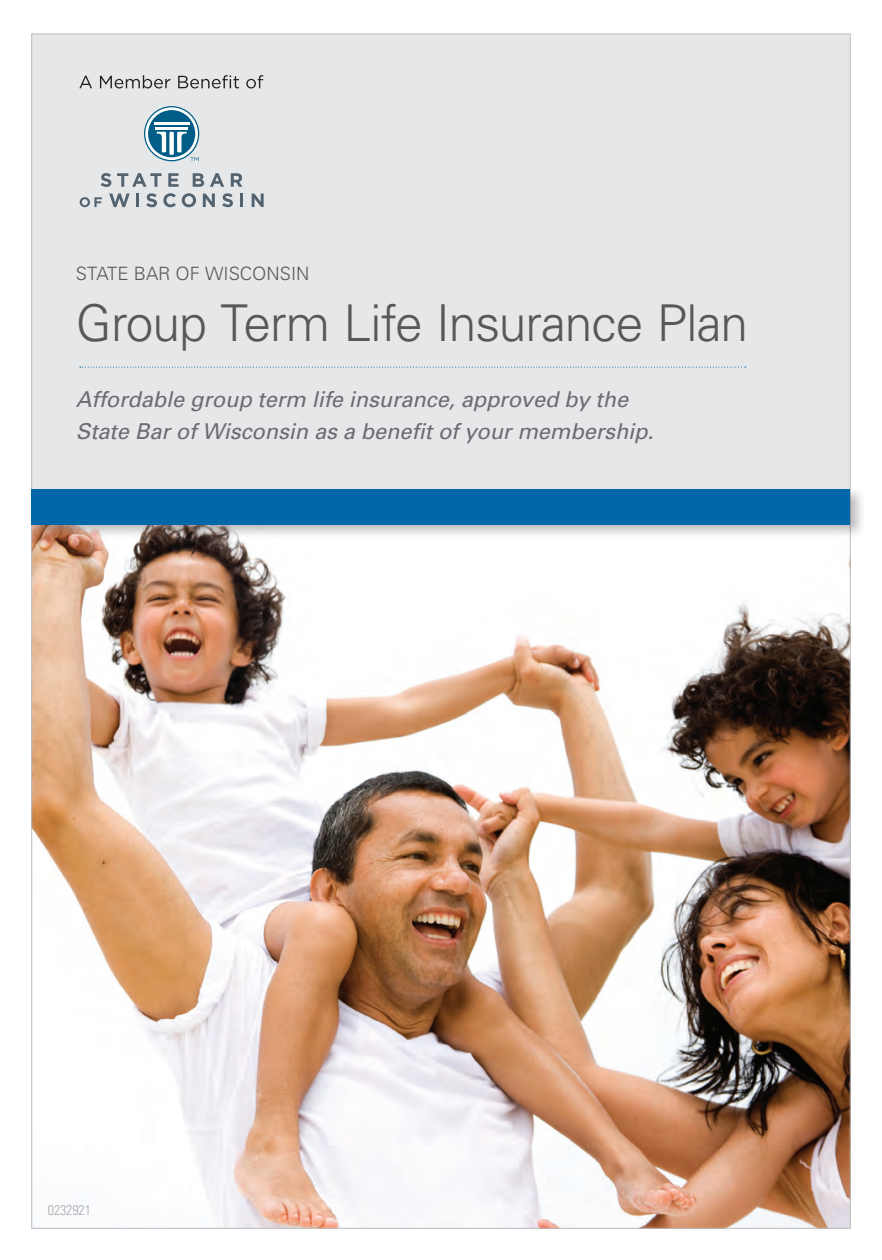
<style>
.page{position:relative;width:882px;height:1260px;background:#fff}
.page>*{position:absolute;margin:0;border:0;box-sizing:border-box;transform-origin:0 0}
.t1{font:300 50.75px "Univers";letter-spacing:-.02em;color:#57585a}
.t2{font:italic 21.88px/31.5px "Univers";letter-spacing:-.005em;color:#6c6d70}
.t3{font:300 18.38px "Univers";color:#57585a}
.t4{font:300 condensed 14px "Univers";letter-spacing:-.005em;color:#a8a9ad}
</style>
<div class="page">
<div style="left:32px;top:34px;width:818px;height:1194px;background:#e6e7e9"></div>
<img style="left:34px;top:540px;width:814px;height:686px">
<div style="left:28px;top:485px;width:838px;height:55px;background:#231f20;opacity:.3"></div>
<div style="left:32px;top:489px;width:818px;height:35px;background:#0068a9"></div>
<svg style="left:80px;top:367px;width:666px;height:1px"></svg>
<svg style="left:101px;top:173px;width:10px;height:14px"></svg>
<svg style="left:117px;top:173px;width:45px;height:14px"></svg>
<svg style="left:168px;top:173px;width:11px;height:14px"></svg>
<svg style="left:193px;top:173px;width:11px;height:14px"></svg>
<svg style="left:210px;top:173px;width:14px;height:14px"></svg>
<svg style="left:231px;top:173px;width:11px;height:14px"></svg>
<svg style="left:80px;top:197px;width:22px;height:10px"></svg>
<svg style="left:109px;top:193px;width:21px;height:14px"></svg>
<svg style="left:136px;top:194px;width:3px;height:13px"></svg>
<svg style="left:146px;top:193px;width:11px;height:14px"></svg>
<svg style="left:163px;top:193px;width:13px;height:14px"></svg>
<svg style="left:182px;top:193px;width:14px;height:14px"></svg>
<svg style="left:203px;top:194px;width:12px;height:13px"></svg>
<svg style="left:222px;top:193px;width:11px;height:14px"></svg>
<svg style="left:240px;top:194px;width:3px;height:13px"></svg>
<svg style="left:252px;top:194px;width:12px;height:13px"></svg>
<svg style="left:144px;top:106px;width:55px;height:55px"></svg>
<svg style="left:79px;top:76px;width:13px;height:12px"></svg>
<svg style="left:100px;top:75px;width:70px;height:14px"></svg>
<svg style="left:178px;top:75px;width:61px;height:14px"></svg>
<svg style="left:246px;top:75px;width:17px;height:14px"></svg>
<p class="t3" style="left:76px;top:263px;width:235px">STATE BAR OF WISCONSIN</p>
<p class="t1" style="left:76px;top:292px;width:674px">Group Term Life Insurance Plan</p>
<p class="t2" style="left:76px;top:384px;width:579px">Affordable group term life insurance, approved by the<br>State Bar of Wisconsin as a benefit of your membership.</p>
<p class="t4" style="left:48px;top:1202px;width:45px">0232921</p>
</div>
